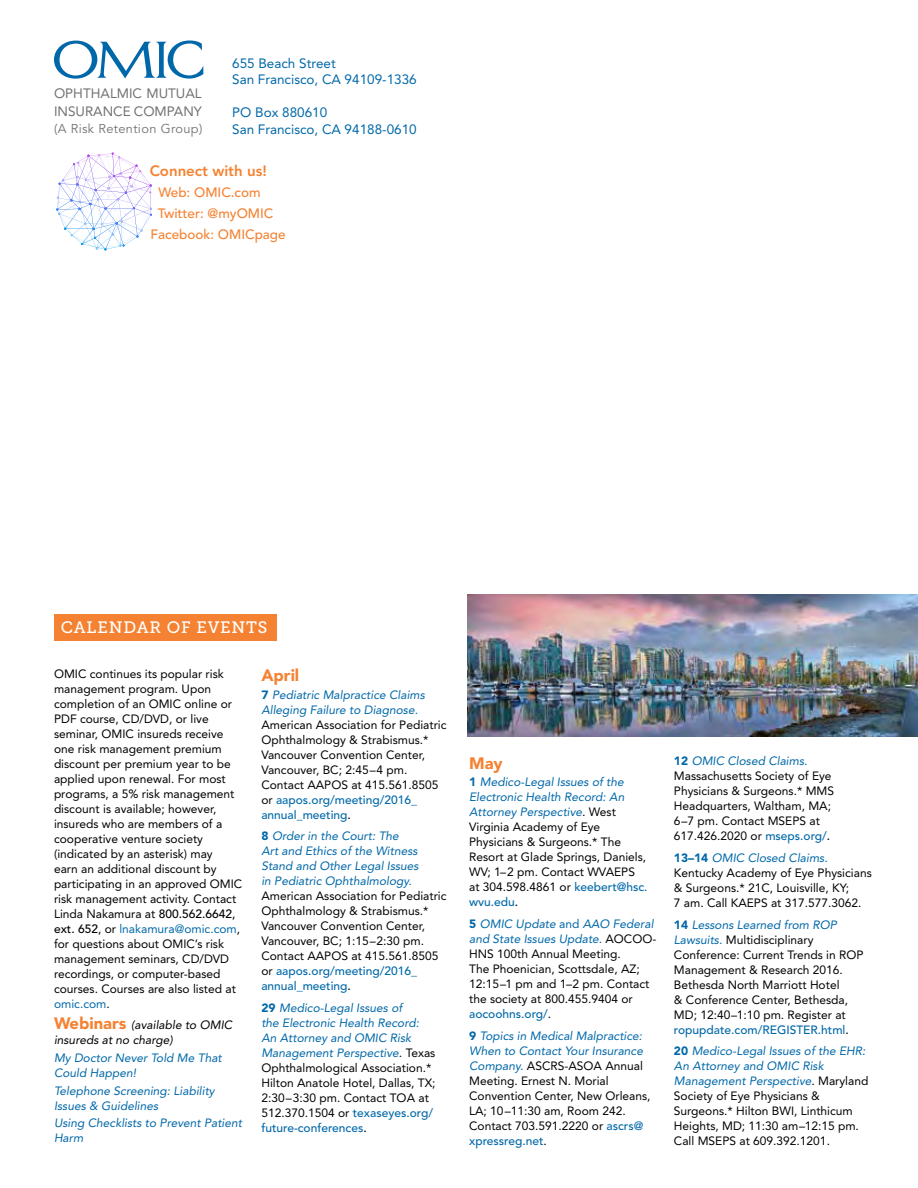
<style>
.page{position:relative;width:918px;height:1188px;background:#fff}
.page>*{position:absolute;margin:0;border:0;box-sizing:border-box;transform-origin:0 0}
.t1{font:16.5px "Museo Slab 500";letter-spacing:.05em;color:#fff}
.t2{font:900 16.5px "Avenir LT Std";color:#f58232}
.t3{font:800 15px "Avenir LT Std";color:#f58232}
.t4{font:13.5px/16.5px "Avenir LT Std";color:#0068a9}
.t5{font:500 13.5px "Avenir LT Std";color:#f58232}
.t6{font:13.5px/18px "Avenir LT Std";color:#717073}
.t7{font:12.75px "Avenir LT Std";letter-spacing:.03em;color:#717073}
.t8{font:12px/15px "Avenir LT Std";color:#000}
.t9{font:italic 12px/15px "Avenir LT Std";color:#0068a9}
.t10{font:italic 12px/15px "Avenir LT Std";color:#000}
.s1{font-weight:500}
.s2{color:#0068a9}
.s3{font-weight:900;font-style:normal;font-size:16.5px;color:#f58232}
.s4{font-weight:900;font-style:normal}
.s5{font-weight:500;color:#0068a9}
.s6{font-weight:900;color:#0068a9}
.s7{font-style:italic;color:#0068a9}
.s8{font-style:italic}
</style>
<div class="page">
<div style="left:54px;top:614px;width:223px;height:27px;background:#f58232"></div>
<svg style="left:54px;top:40px;width:149px;height:39px"></svg>
<svg style="left:56px;top:153px;width:96px;height:98px"></svg>
<img style="left:468px;top:595px;width:450px;height:142px">
<p class="t6" style="left:54px;top:85px;width:149px">OPHTHALMIC MUTUAL<br>INSURANCE COMPANY</p>
<p class="t7" style="left:54px;top:121px;width:150px">(A Risk Retention Group)</p>
<p class="t4" style="left:232px;top:55px;width:186px">655 Beach Street<br>San Francisco, CA 94109-1336</p>
<p class="t4" style="left:232px;top:104px;width:186px">PO Box 880610<br>San Francisco, CA 94188-0610</p>
<p class="t3" style="left:150px;top:162px;width:119px">Connect with us!</p>
<p class="t5" style="left:159px;top:185px;width:104px">Web: OMIC.com</p>
<p class="t5" style="left:158px;top:206px;width:117px">Twitter: @myOMIC</p>
<p class="t5" style="left:150px;top:227px;width:137px">Facebook: OMICpage</p>
<h1 class="t1" style="left:61px;top:619px;width:208px">CALENDAR OF EVENTS</h1>
<p class="t8" style="left:54px;top:666px;width:190px">OMIC continues its popular risk management program. Upon completion of an OMIC online or<br>PDF course, CD/DVD, or live seminar, OMIC insureds receive one risk management premium discount per premium year to be applied upon renewal. For most programs, a 5% risk management discount is available; however, insureds who are members of a cooperative venture society (indicated by an asterisk) may<br>earn an additional discount by participating in an approved OMIC risk management activity. Contact<br>Linda Nakamura at <span class="s1">800.562.6642, ext. 652</span>, or <span class="s2">lnakamura@omic.com</span>, for questions about OMIC’s risk management seminars, CD/DVD recordings, or computer-based courses. Courses are also listed at <span class="s2">omic.com</span>.</p>
<p class="t10" style="left:54px;top:1018px;width:180px"><span class="s3">Webinars</span> (available to OMIC insureds at no charge)</p>
<p class="t9" style="left:54px;top:1051px;width:169px">My Doctor Never Told Me That<br>Could Happen!</p>
<p class="t9" style="left:54px;top:1083px;width:162px">Telephone Screening: Liability<br>Issues &amp; Guidelines</p>
<p class="t9" style="left:54px;top:1116px;width:190px">Using Checklists to Prevent Patient<br>Harm</p>
<h1 class="t2" style="left:261px;top:665px;width:39px">April</h1>
<p class="t9" style="left:261px;top:687px;width:165px"><span class="s4">7</span> Pediatric Malpractice Claims<br>Alleging Failure to Diagnose.</p>
<p class="t8" style="left:261px;top:717px;width:187px">American Association for Pediatric<br>Ophthalmology &amp; Strabismus.*<br>Vancouver Convention Center,<br>Vancouver, BC; 2:45–4 pm.<br>Contact AAPOS at 415.561.8505 or <span class="s5">aapos.org/meeting/2016_ annual_meeting</span><span class="s1">.</span></p>
<p class="t9" style="left:261px;top:829px;width:159px"><span class="s4">8</span> Order in the Court: The<br>Art and Ethics of the Witness<br>Stand and Other Legal Issues in Pediatric Ophthalmology.</p>
<p class="t8" style="left:261px;top:889px;width:187px">American Association for Pediatric<br>Ophthalmology &amp; Strabismus.*<br>Vancouver Convention Center,<br>Vancouver, BC; 1:15–2:30 pm.<br>Contact AAPOS at 415.561.8505 or <span class="s5">aapos.org/meeting/2016_ annual_meeting</span><span class="s1">.</span></p>
<p class="t8" style="left:261px;top:1001px;width:176px"><span class="s6">29</span> <span class="s7">Medico-Legal Issues of<br>the Electronic Health Record:<br>An Attorney and OMIC Risk<br>Management Perspective</span><span class="s8">.</span> Texas<br>Ophthalmological Association.*<br>Hilton Anatole Hotel, Dallas, TX;<br>2:30–3:30 pm. Contact TOA at<br>512.370.1504 or <span class="s5">texaseyes.org/ future-conferences</span><span class="s1">.</span></p>
<h1 class="t2" style="left:469px;top:753px;width:35px">May</h1>
<p class="t8" style="left:469px;top:775px;width:180px"><span class="s6">1</span> <span class="s7">Medico-Legal Issues of the<br>Electronic Health Record: An<br>Attorney Perspective</span><span class="s8">.</span> West<br>Virginia Academy of Eye<br>Physicians &amp; Surgeons.* The<br>Resort at Glade Springs, Daniels,<br>WV; 1–2 pm. Contact WVAEPS at 304.598.4861 or <span class="s5">keebert@hsc. wvu.edu</span><span class="s1">.</span></p>
<p class="t8" style="left:469px;top:916px;width:189px"><span class="s6">5</span> <span class="s7">OMIC Update</span> <span class="s2">and</span> <span class="s7">AAO Federal and State Issues Update.</span> AOCOO-<br>HNS 100th Annual Meeting.<br>The Phoenician, Scottsdale, AZ;<br>12:15–1 pm and 1–2 pm. Contact the society at 800.455.9404 or <span class="s5">aocoohns.org/</span>.</p>
<p class="t8" style="left:469px;top:1028px;width:183px"><span class="s6">9</span> <span class="s7">Topics in Medical Malpractice:<br>When to Contact Your Insurance<br>Company.</span> ASCRS-ASOA Annual<br>Meeting. Ernest N. Morial<br>Convention Center, New Orleans,<br>LA; 10–11:30 am, Room 242.<br>Contact 703.591.2220 or <span class="s5">ascrs@ xpressreg.net</span>.</p>
<p class="t8" style="left:674px;top:754px;width:162px"><span class="s6">12</span> <span class="s7">OMIC Closed Claims.<br></span>Massachusetts Society of Eye<br>Physicians &amp; Surgeons.* MMS<br>Headquarters, Waltham, MA;<br>6–7 pm. Contact MSEPS at<br>617.426.2020 or <span class="s5">mseps.org/</span><span class="s1">.</span></p>
<p class="t8" style="left:674px;top:850px;width:199px"><span class="s6">13–14</span> <span class="s7">OMIC Closed Claims.<br></span>Kentucky Academy of Eye Physicians &amp; Surgeons.* 21C, Louisville, KY;<br>7 am. Call KAEPS at 317.577.3062.</p>
<p class="t8" style="left:674px;top:917px;width:191px"><span class="s6">14</span> <span class="s7">Lessons Learned from ROP<br>Lawsuits.</span> Multidisciplinary<br>Conference: Current Trends in ROP<br>Management &amp; Research 2016.<br>Bethesda North Marriott Hotel<br>&amp; Conference Center, Bethesda,<br>MD; 12:40–1:10 pm. Register at <span class="s5">ropupdate.com/REGISTER.html</span><span class="s1">.</span></p>
<p class="t8" style="left:674px;top:1044px;width:196px"><span class="s6">20</span> <span class="s7">Medico-Legal Issues of the EHR:<br>An Attorney and OMIC Risk<br>Management Perspective</span><span class="s8">.</span> Maryland<br>Society of Eye Physicians &amp;<br>Surgeons.* Hilton BWI, Linthicum<br>Heights, MD; 11:30 am–12:15 pm.<br>Call MSEPS at 609.392.1201.</p>
</div>
